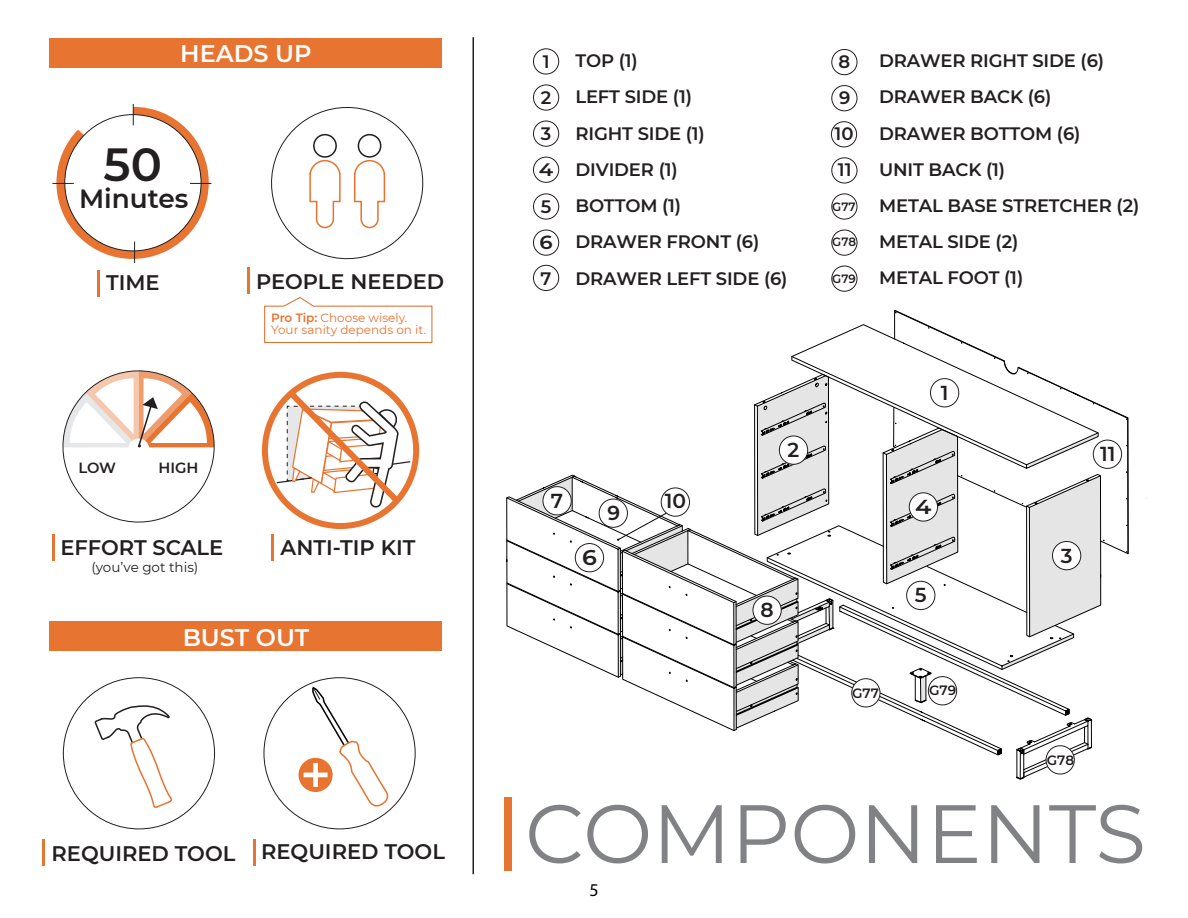
<style>
.page{position:relative;width:1188px;height:918px;background:#fff}
.page>*{position:absolute;margin:0;border:0;box-sizing:border-box;transform-origin:0 0}
.t1{font:82.5px "Montserrat";color:#808285}
.t2{font:600 46.35px "Montserrat";color:#231f20}
.t3{font:600 26.4px "Montserrat";color:#231f20}
.t4{font:600 24px "Montserrat";color:#fff}
.t5{font:600 21.3px "Montserrat";color:#231f20;scale:1.11 1}
.t6{font:600 21px "Montserrat";color:#231f20}
.t7{font:600 20.25px "Montserrat";color:#231f20}
.t8{font:600 20.25px "Montserrat";color:#231f20;scale:1.19 1}
.t9{font:600 18.9px "Montserrat";color:#231f20;scale:1.11 1}
.t10{font:600 18px "Montserrat";letter-spacing:-.01em;color:#231f20}
.t11{font:18px "Myriad Pro";color:#000}
.t12{font:600 18px "Montserrat";letter-spacing:-.01em;color:#231f20;scale:1.19 1}
.t13{font:600 14.7px "Montserrat";color:#231f20}
.t14{font:13.5px "Montserrat";color:#231f20}
.t15{font:600 13.5px "Montserrat";color:#231f20}
.t16{font:12px/12px "Montserrat";color:#e87431}
.t17{font:600 12px "Montserrat";color:#231f20}
.s1{font-weight:600}
</style>
<div class="page">
<div style="left:831px;top:157px;width:26px;height:26px;border:1px solid #231f20;border-radius:50%"></div>
<div style="left:831px;top:49px;width:26px;height:26px;border:1px solid #231f20;border-radius:50%"></div>
<div style="left:831px;top:85px;width:26px;height:26px;border:1px solid #231f20;border-radius:50%"></div>
<div style="left:831px;top:121px;width:26px;height:26px;border:1px solid #231f20;border-radius:50%"></div>
<div style="left:831px;top:194px;width:26px;height:26px;border:1px solid #231f20;border-radius:50%"></div>
<div style="left:831px;top:230px;width:26px;height:26px;border:1px solid #231f20;border-radius:50%"></div>
<div style="left:831px;top:266px;width:26px;height:26px;border:1px solid #231f20;border-radius:50%"></div>
<hr style="left:472px;top:37px;width:2px;height:837px;background:#231f20">
<div style="left:504px;top:797px;width:8px;height:73px;background:#e87431"></div>
<div style="left:262px;top:372px;width:157px;height:157px;border:6px solid #e87431;border-radius:50%"></div>
<svg style="left:275px;top:385px;width:137px;height:125px"></svg>
<svg style="left:264px;top:297px;width:169px;height:46px"></svg>
<svg style="left:271px;top:107px;width:153px;height:153px"></svg>
<div style="left:358px;top:134px;width:23px;height:24px;border:2px solid #231f20;border-radius:50%"></div>
<hr style="left:253px;top:839px;width:3px;height:27px;background:#e87431">
<hr style="left:42px;top:839px;width:3px;height:27px;background:#e87431">
<hr style="left:52px;top:534px;width:3px;height:27px;background:#e87431">
<hr style="left:272px;top:534px;width:2px;height:27px;background:#e87431">
<svg style="left:52px;top:104px;width:159px;height:159px"></svg>
<hr style="left:97px;top:270px;width:3px;height:27px;background:#e87431">
<hr style="left:247px;top:267px;width:3px;height:27px;background:#e87431">
<svg style="left:94px;top:705px;width:78px;height:103px"></svg>
<svg style="left:62px;top:370px;width:153px;height:153px"></svg>
<svg style="left:299px;top:686px;width:90px;height:121px"></svg>
<div style="left:49px;top:621px;width:393px;height:30px;background:#e87431"></div>
<div style="left:49px;top:38px;width:393px;height:30px;background:#e87431"></div>
<div style="left:533px;top:265px;width:26px;height:26px;border:1px solid #231f20;border-radius:50%"></div>
<div style="left:533px;top:48px;width:26px;height:26px;border:1px solid #231f20;border-radius:50%"></div>
<div style="left:533px;top:85px;width:26px;height:26px;border:1px solid #231f20;border-radius:50%"></div>
<div style="left:533px;top:121px;width:26px;height:26px;border:1px solid #231f20;border-radius:50%"></div>
<div style="left:533px;top:157px;width:26px;height:26px;border:1px solid #231f20;border-radius:50%"></div>
<div style="left:533px;top:194px;width:26px;height:26px;border:1px solid #231f20;border-radius:50%"></div>
<div style="left:533px;top:230px;width:26px;height:26px;border:1px solid #231f20;border-radius:50%"></div>
<svg style="left:506px;top:310px;width:623px;height:470px"></svg>
<hr style="left:893px;top:408px;width:1px;height:39px;background:#000">
<h3 class="t4" style="left:180px;top:37px;width:133px">HEADS UP</h3>
<p class="t10" style="left:543px;top:49px;width:8px">1</p>
<p class="t10" style="left:541px;top:85px;width:12px">2</p>
<p class="t10" style="left:575px;top:48px;width:64px">TOP (1)</p>
<p class="t10" style="left:839px;top:49px;width:13px">8</p>
<p class="t10" style="left:879px;top:48px;width:226px">DRAWER RIGHT SIDE (6)</p>
<p class="t10" style="left:575px;top:84px;width:118px">LEFT SIDE (1)</p>
<p class="t10" style="left:839px;top:85px;width:13px">9</p>
<p class="t10" style="left:879px;top:84px;width:174px">DRAWER BACK (6)</p>
<h2 class="t2" style="left:104px;top:132px;width:60px">50</h2>
<h3 class="t3" style="left:79px;top:180px;width:111px">Minutes</h3>
<p class="t6" style="left:106px;top:268px;width:55px">TIME</p>
<p class="t13" style="left:78px;top:457px;width:39px">LOW</p>
<p class="t13" style="left:159px;top:457px;width:41px">HIGH</p>
<p class="t6" style="left:60px;top:533px;width:164px">EFFORT SCALE</p>
<p class="t14" style="left:91px;top:558px;width:109px">(you’ve got this)</p>
<p class="t10" style="left:575px;top:120px;width:131px">RIGHT SIDE (1)</p>
<p class="t10" style="left:835px;top:121px;width:20px">10</p>
<p class="t10" style="left:879px;top:120px;width:203px">DRAWER BOTTOM (6)</p>
<p class="t10" style="left:575px;top:156px;width:104px">DIVIDER (1)</p>
<p class="t10" style="left:879px;top:156px;width:128px">UNIT BACK (1)</p>
<p class="t10" style="left:575px;top:193px;width:107px">BOTTOM (1)</p>
<p class="t17" style="left:832px;top:198px;width:25px">G77</p>
<p class="t10" style="left:879px;top:193px;width:262px">METAL BASE STRETCHER (2)</p>
<p class="t10" style="left:575px;top:229px;width:185px">DRAWER FRONT (6)</p>
<p class="t10" style="left:879px;top:229px;width:141px">METAL SIDE (2)</p>
<p class="t10" style="left:541px;top:121px;width:12px">3</p>
<p class="t12" style="left:539px;top:157px;width:14px">4</p>
<p class="t10" style="left:838px;top:157px;width:15px">11</p>
<p class="t10" style="left:541px;top:194px;width:12px">5</p>
<p class="t9" style="left:540px;top:229px;width:13px">6</p>
<p class="t17" style="left:832px;top:234px;width:25px">G78</p>
<p class="t17" style="left:832px;top:270px;width:25px">G79</p>
<p class="t6" style="left:256px;top:266px;width:190px">PEOPLE NEEDED</p>
<p class="t10" style="left:879px;top:265px;width:146px">METAL FOOT (1)</p>
<p class="t10" style="left:575px;top:265px;width:214px">DRAWER LEFT SIDE (6)</p>
<p class="t10" style="left:541px;top:266px;width:12px">7</p>
<p class="t16" style="left:271px;top:311px;width:156px"><span class="s1">Pro Tip:</span> Choose wisely.<br>Your sanity depends on it.</p>
<p class="t6" style="left:281px;top:533px;width:136px">ANTI-TIP KIT</p>
<p class="t7" style="left:551px;top:487px;width:14px">7</p>
<p class="t7" style="left:607px;top:499px;width:14px">9</p>
<p class="t5" style="left:582px;top:542px;width:15px">6</p>
<p class="t7" style="left:665px;top:487px;width:23px">10</p>
<p class="t7" style="left:788px;top:436px;width:13px">2</p>
<p class="t7" style="left:760px;top:595px;width:15px">8</p>
<p class="t7" style="left:941px;top:379px;width:9px">1</p>
<p class="t8" style="left:915px;top:493px;width:15px">4</p>
<p class="t7" style="left:915px;top:581px;width:13px">5</p>
<p class="t7" style="left:1100px;top:439px;width:17px">11</p>
<p class="t7" style="left:1061px;top:541px;width:13px">3</p>
<h3 class="t4" style="left:183px;top:620px;width:128px">BUST OUT</h3>
<p class="t6" style="left:52px;top:837px;width:395px">REQUIRED TOOL REQUIRED TOOL</p>
<p class="t15" style="left:852px;top:683px;width:28px">G77</p>
<p class="t15" style="left:929px;top:681px;width:29px">G79</p>
<p class="t15" style="left:1047px;top:750px;width:29px">G78</p>
<h1 class="t1" style="left:525px;top:777px;width:623px">COMPONENTS</h1>
<p class="t11" style="left:589px;top:879px;width:11px">5</p>
</div>
